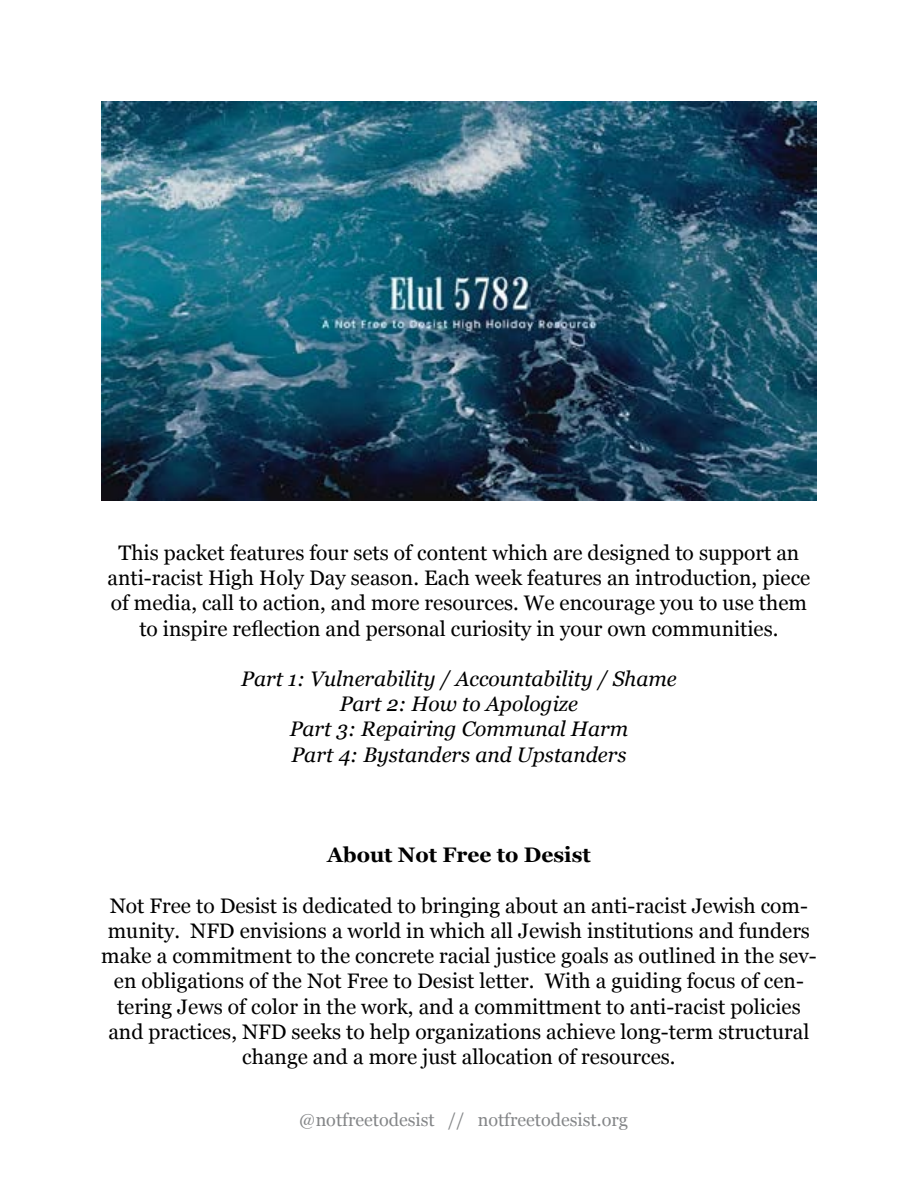
<style>
.page{position:relative;width:918px;height:1188px;background:#fff}
.page>*{position:absolute;margin:0;border:0;box-sizing:border-box;transform-origin:0 0}
.t1{font:21px/25.2px "Georgia";color:#000;text-align:center}
.t2{font:italic 21px/25.2px "Georgia";color:#000;text-align:center}
.t3{font:700 21px "Georgia";color:#000}
.t4{font:18px "Georgia";color:#848688}
</style>
<div class="page">
<img style="left:101px;top:101px;width:716px;height:399px">
<p class="t1" style="left:108px;top:539px;width:704px">This packet features four sets of content which are designed to support an anti-racist High Holy Day season. Each week features an introduction, piece of media, call to action, and more resources. We encourage you to use them to inspire reflection and personal curiosity in your own communities.</p>
<p class="t2" style="left:241px;top:665px;width:437px">Part 1: Vulnerability / Accountability / Shame Part 2: How to Apologize<br>Part 3: Repairing Communal Harm<br>Part 4: Bystanders and Upstanders</p>
<p class="t3" style="left:327px;top:839px;width:265px">About Not Free to Desist</p>
<p class="t1" style="left:101px;top:892px;width:717px">Not Free to Desist is dedicated to bringing about an anti-racist Jewish com&shy;munity. NFD envisions a world in which all Jewish institutions and funders make a commitment to the concrete racial justice goals as outlined in the sev&shy;en obligations of the Not Free to Desist letter. With a guiding focus of cen&shy;tering Jews of color in the work, and a committment to anti-racist policies and practices, NFD seeks to help organizations achieve long-term structural change and a more just allocation of resources.</p>
<p class="t4" style="left:299px;top:1107px;width:331px">@notfreetodesist // notfreetodesist.org</p>
</div>
